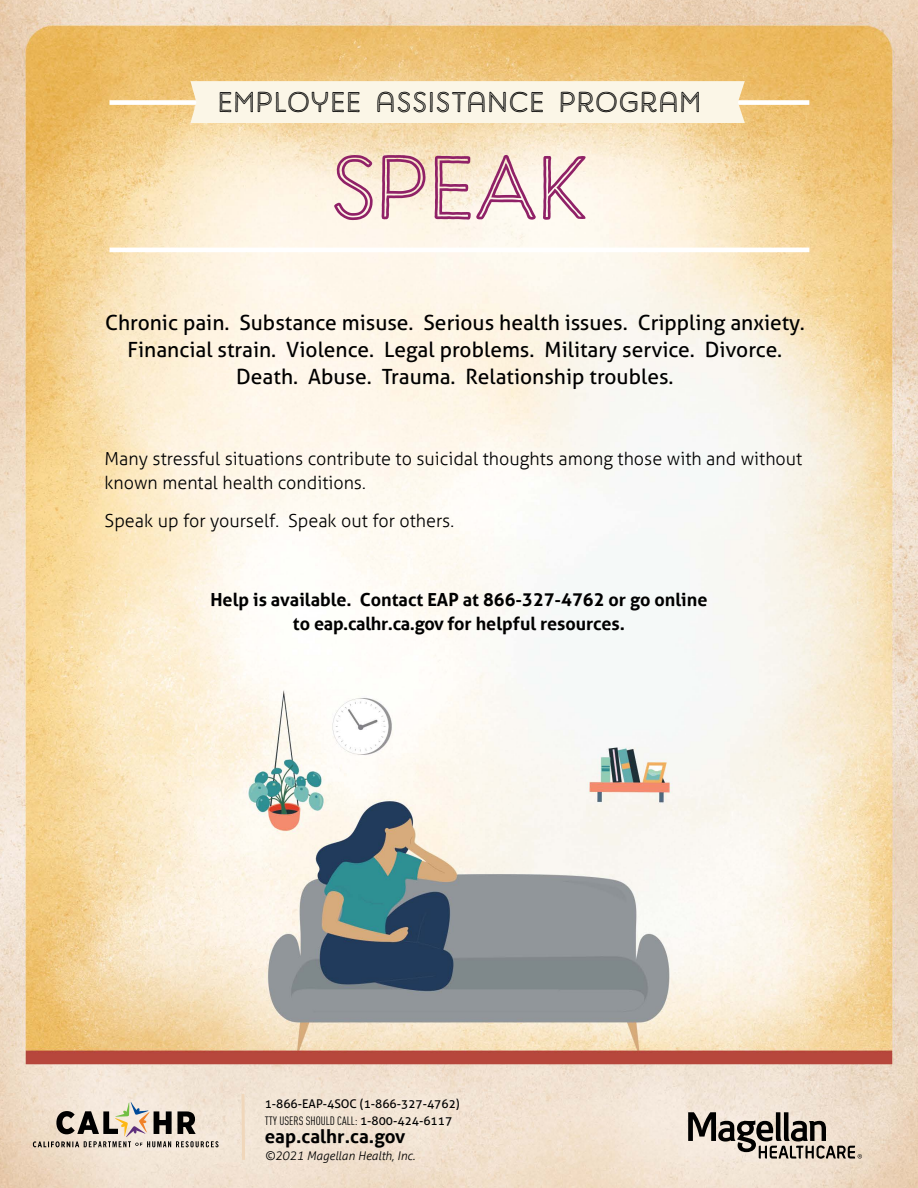
<style>
.page{position:relative;width:918px;height:1188px;background:#fff}
.page>*{position:absolute;margin:0;border:0;box-sizing:border-box;transform-origin:0 0}
.H1_Topic_Article_Tit{font:90px "Harman Retro Inline";color:#902167}
.t1{font:28.5px "Harman Retro Inline";letter-spacing:.05em;color:#000}
.Paragraph{font:21px/27px "Aller";color:#000;text-align:center}
.Footer_-_URL{font:700 18.75px "Aller";color:#000}
.Paragraph-2{font:300 18px/24px "Aller";color:#000}
.Paragraph-3{font:700 18px/24px "Aller";color:#000;text-align:center}
.Footer_-_TTY{font:condensed 12px "DIN Pro";color:#000}
.Footer_-_Phone_Numbe{font:12px "Aller";color:#000}
.Footer_-_Copyright{font:italic 300 12px "Aller";color:#000}
.s1{font-family:"Aller";font-stretch:normal}
</style>
<div class="page">
<img style="left:0;top:0;width:918px;height:1188px">
<div style="left:110px;top:100px;width:699px;height:5px;background:#fff"></div>
<div style="left:190px;top:81px;width:555px;height:42px;background:#fbf6e7"></div>
<hr style="left:110px;top:248px;width:699px;height:4px;background:#fff">
<svg style="left:33px;top:1102px;width:186px;height:45px"></svg>
<svg style="left:240px;top:1091px;width:7px;height:72px"></svg>
<svg style="left:688px;top:1112px;width:174px;height:47px"></svg>
<p class="t1" style="left:218px;top:86px;width:484px">EMPLOYEE ASSISTANCE PROGRAM</p>
<h1 class="H1_Topic_Article_Tit" style="left:331px;top:137px;width:258px">SPEAK</h1>
<p class="Paragraph" style="left:105px;top:309px;width:701px">Chronic pain. Substance misuse. Serious health issues. Crippling anxiety.<br>Financial strain. Violence. Legal problems. Military service. Divorce.<br>Death. Abuse. Trauma. Relationship troubles.</p>
<p class="Paragraph-2" style="left:105px;top:447px;width:699px">Many stressful situations contribute to suicidal thoughts among those with and without known mental health conditions.</p>
<p class="Paragraph-2" style="left:105px;top:508px;width:351px">Speak up for yourself. Speak out for others.</p>
<p class="Paragraph-3" style="left:210px;top:587px;width:499px">Help is available. Contact EAP at 866-327-4762 or go online to eap.calhr.ca.gov for helpful resources.</p>
<p class="Footer_-_Phone_Numbe" style="left:265px;top:1096px;width:197px">1-866-EAP-4SOC (1-866-327-4762)</p>
<p class="Footer_-_TTY" style="left:265px;top:1112px;width:189px">TTY USERS SHOULD CALL: <span class="s1">1-800-424-6117</span></p>
<p class="Footer_-_URL" style="left:265px;top:1125px;width:142px">eap.calhr.ca.gov</p>
<p class="Footer_-_Copyright" style="left:265px;top:1149px;width:152px">©2021 Magellan Health, Inc.</p>
</div>
